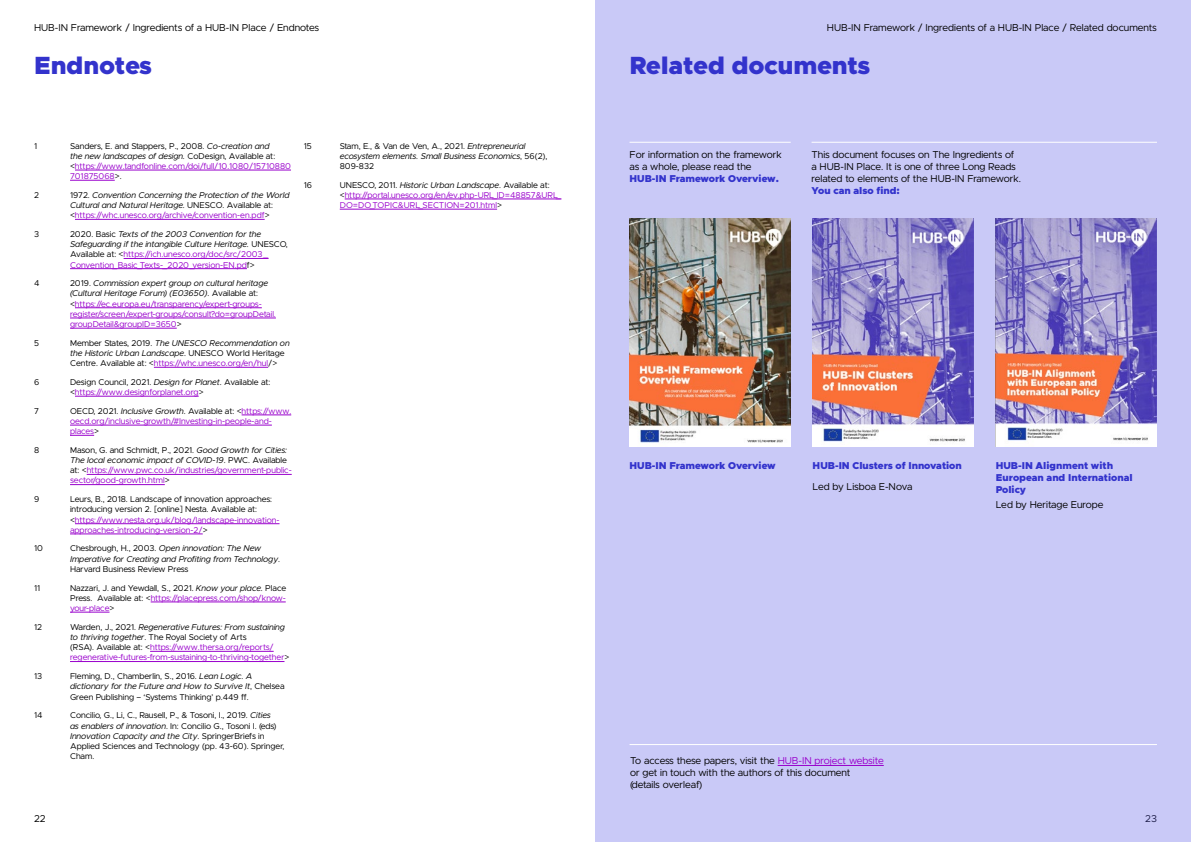
<style>
.page{position:relative;width:1191px;height:842px;background:#fff}
.page>*{position:absolute;margin:0;border:0;box-sizing:border-box;transform-origin:0 0}
.Page_title{font:900 25px "Metropolis";color:#33c}
.Paragraph_Bold{font:10px/12px "Metropolis";color:#000}
.Paragraph_Bold-2{font:900 10px/12px "Metropolis";color:#33c}
.t1{font:10px "Metropolis";color:#1c1c47}
.t2{font:8.5px/10.2px "Metropolis";color:#90c}
.t3{font:8.5px/10.2px "Metropolis";color:#000}
.t4{font:italic 8.5px/10.2px "Metropolis";color:#000}
.s1{color:#000}
.s2{font-style:italic;color:#000}
.s3{font-style:normal}
.s4{font-style:normal;color:#90c}
.s5{font-style:italic}
.s6{color:#90c}
.s7{font-weight:900;color:#33c}
</style>
<div class="page">
<div style="left:595px;top:0;width:596px;height:842px;background:#c9c9f7"></div>
<hr style="left:75px;top:170px;width:216px;height:1px;background:#90c">
<hr style="left:70px;top:180px;width:45px;height:1px;background:#90c">
<hr style="left:75px;top:219px;width:190px;height:1px;background:#90c">
<hr style="left:124px;top:258px;width:144px;height:1px;background:#90c">
<hr style="left:70px;top:268px;width:177px;height:1px;background:#90c">
<hr style="left:75px;top:308px;width:187px;height:1px;background:#90c">
<hr style="left:70px;top:318px;width:206px;height:1px;background:#90c">
<hr style="left:70px;top:328px;width:107px;height:1px;background:#90c">
<hr style="left:154px;top:367px;width:114px;height:1px;background:#90c">
<hr style="left:75px;top:396px;width:124px;height:1px;background:#90c">
<hr style="left:242px;top:415px;width:49px;height:1px;background:#90c">
<hr style="left:70px;top:425px;width:202px;height:1px;background:#90c">
<svg style="left:70px;top:435px;width:24px;height:1px"></svg>
<hr style="left:87px;top:474px;width:205px;height:1px;background:#90c">
<hr style="left:70px;top:484px;width:95px;height:1px;background:#90c">
<hr style="left:75px;top:523px;width:204px;height:1px;background:#90c">
<hr style="left:70px;top:534px;width:133px;height:1px;background:#90c">
<hr style="left:151px;top:602px;width:135px;height:1px;background:#90c">
<hr style="left:70px;top:612px;width:39px;height:1px;background:#90c">
<hr style="left:150px;top:651px;width:124px;height:1px;background:#90c">
<hr style="left:70px;top:661px;width:214px;height:1px;background:#90c">
<hr style="left:345px;top:199px;width:216px;height:1px;background:#90c">
<hr style="left:340px;top:209px;width:157px;height:1px;background:#90c">
<hr style="left:629px;top:142px;width:161px;height:1px;background:#fff">
<hr style="left:811px;top:142px;width:346px;height:1px;background:#fff">
<img style="left:629px;top:219px;width:161px;height:227px">
<img style="left:812px;top:219px;width:161px;height:227px">
<img style="left:995px;top:219px;width:161px;height:227px">
<hr style="left:629px;top:744px;width:528px;height:1px;background:#fff">
<hr style="left:777px;top:765px;width:106px;height:1px;background:#90c">
<p class="Paragraph_Bold" style="left:34px;top:22px;width:287px">HUB-IN Framework / Ingredients of a HUB-IN Place / Endnotes</p>
<p class="Page_title" style="left:34px;top:49px;width:119px">Endnotes</p>
<p class="t3" style="left:34px;top:140px;width:5px">1</p>
<p class="t2" style="left:70px;top:140px;width:222px"><span class="s1">Sanders, E. and Stappers, P., 2008.</span> <span class="s2">Co-creation and<br>the new landscapes of design.</span> <span class="s1">CoDesign, Available at: &lt;</span>https://www.tandfonline.com/doi/full/10.1080/15710880<br>701875068<span class="s1">&gt;.</span></p>
<p class="t3" style="left:34px;top:190px;width:6px">2</p>
<p class="t4" style="left:70px;top:190px;width:221px"><span class="s3">1972.</span> Convention Concerning the Protection of the World<br>Cultural and Natural Heritage. <span class="s3">UNESCO. Available at: &lt;</span><span class="s4">https://whc.unesco.org/archive/convention-en.pdf</span><span class="s3">&gt;</span></p>
<p class="t3" style="left:34px;top:229px;width:7px">3</p>
<p class="t2" style="left:70px;top:229px;width:219px"><span class="s1">2020. Basic</span> <span class="s2">Texts of the 2003 Convention for the Safeguarding if the intangible Culture Heritage.</span> <span class="s1">UNESCO, Available at: &lt;</span>https://ich.unesco.org/doc/src/2003_ Convention_Basic_Texts-_2020_version-EN.pd<span class="s1">f&gt;</span></p>
<p class="t3" style="left:34px;top:278px;width:7px">4</p>
<p class="t2" style="left:70px;top:278px;width:207px"><span class="s1">2019.</span> <span class="s2">Commission expert group on cultural heritage (Cultural Heritage Forum) (E03650)</span><span class="s1">. Available at: &lt;</span>https://ec.europa.eu/transparency/expert-groups&shy;register/screen/expert-groups/consult?do=groupDetail. groupDetail&amp;groupID=3650<span class="s1">&gt;</span></p>
<p class="t3" style="left:34px;top:338px;width:6px">5</p>
<p class="t3" style="left:70px;top:338px;width:221px">Member States, 2019. <span class="s5">The UNESCO Recommendation on the Historic Urban Landscape</span>. UNESCO World Heritage<br>Centre. Available at: &lt;<span class="s6">https://whc.unesco.org/en/hul</span>/&gt;</p>
<p class="t3" style="left:34px;top:377px;width:7px">6</p>
<p class="t3" style="left:70px;top:377px;width:202px">Design Council, 2021. <span class="s5">Design for Planet</span>. Available at: &lt;<span class="s6">https://www.designforplanet.org</span>&gt;</p>
<p class="t3" style="left:34px;top:406px;width:6px">7</p>
<p class="t2" style="left:70px;top:406px;width:223px"><span class="s1">OECD, 2021.</span> <span class="s2">Inclusive Growth</span><span class="s1">. Available at: &lt;</span>https://www. oecd.org/inclusive-growth/#Investing-in-people-and&shy;places<span class="s1">&gt;</span></p>
<p class="t3" style="left:34px;top:445px;width:7px">8</p>
<p class="t2" style="left:70px;top:445px;width:223px"><span class="s1">Mason, G. and Schmidt, P., 2021.</span> <span class="s2">Good Growth for Cities:<br>The local economic impact of COVID-19</span><span class="s1">. PWC. Available at: &lt;</span>https://www.pwc.co.uk/industries/government-public&shy;sector/good-growth.html<span class="s1">&gt;</span></p>
<p class="t3" style="left:34px;top:494px;width:7px">9</p>
<p class="t3" style="left:70px;top:494px;width:211px">Leurs, B., 2018. Landscape of innovation approaches: introducing version 2. [online] Nesta. Available at: &lt;<span class="s6">https://www.nesta.org.uk/blog/landscape-innovation&shy;approaches-introducing-version-2/</span>&gt;</p>
<p class="t3" style="left:34px;top:543px;width:10px">10</p>
<p class="t4" style="left:70px;top:543px;width:212px"><span class="s3">Chesbrough, H., 2003.</span> Open innovation: The New<br>Imperative for Creating and Profiting from Technology<span class="s3">.<br>Harvard Business Review Press</span></p>
<p class="t3" style="left:34px;top:582px;width:8px">11</p>
<p class="t3" style="left:70px;top:582px;width:218px;text-align:justify">Nazzari, J. and Yewdall, S., 2021. <span class="s5">Know your place.</span> Place Press. Available at: &lt;<span class="s6">https://placepress.com/shop/know&shy;your-place</span>&gt;</p>
<p class="t3" style="left:34px;top:622px;width:9px">12</p>
<p class="t2" style="left:70px;top:622px;width:221px"><span class="s1">Warden, J., 2021.</span> <span class="s2">Regenerative Futures: From sustaining to thriving together</span><span class="s1">. The Royal Society of Arts<br>(RSA). Available at: &lt;</span>https://www.thersa.org/reports/ regenerative-futures-from-sustaining-to-thriving-together<span class="s1">&gt;</span></p>
<p class="t3" style="left:34px;top:671px;width:10px">13</p>
<p class="t3" style="left:70px;top:671px;width:216px">Fleming, D., Chamberlin, S., 2016. <span class="s5">Lean Logic. A dictionary for the Future and How to Survive It</span>, Chelsea<br>Green Publishing – ‘Systems Thinking’ p.449 ff.</p>
<p class="t3" style="left:34px;top:710px;width:10px">14</p>
<p class="t3" style="left:70px;top:710px;width:216px">Concilio, G., Li, C., Rausell, P., &amp; Tosoni, I., 2019. <span class="s5">Cities<br>as enablers of innovation</span>. In: Concilio G., Tosoni I. (eds)<br><span class="s5">Innovation Capacity and the City</span>. SpringerBriefs in Applied Sciences and Technology (pp. 43-60). Springer, Cham.</p>
<p class="t3" style="left:304px;top:140px;width:9px">15</p>
<p class="t4" style="left:340px;top:140px;width:209px"><span class="s3">Stam, E., &amp; Van de Ven, A., 2021.</span> Entrepreneurial ecosystem elements. Small Business Economics<span class="s3">, 56(2),<br>809-832</span></p>
<p class="t3" style="left:304px;top:180px;width:10px">16</p>
<p class="t2" style="left:340px;top:180px;width:223px"><span class="s1">UNESCO, 2011.</span> <span class="s2">Historic Urban Landscape</span><span class="s1">. Available at: &lt;</span>http://portal.unesco.org/en/ev.php-URL_ID=48857&amp;URL_<br>DO=DO_TOPIC&amp;URL_SECTION=201.html<span class="s1">&gt;</span></p>
<p class="Paragraph_Bold" style="left:34px;top:812px;width:13px">22</p>
<p class="Paragraph_Bold" style="left:827px;top:22px;width:332px">HUB-IN Framework / Ingredients of a HUB-IN Place / Related documents</p>
<p class="Page_title" style="left:629px;top:49px;width:242px">Related documents</p>
<p class="Paragraph_Bold" style="left:629px;top:149px;width:154px">For information on the framework as a whole, please read the<br><span class="s7">HUB-IN Framework Overview.</span></p>
<p class="Paragraph_Bold" style="left:811px;top:149px;width:211px">This document focuses on The Ingredients of a HUB-IN Place. It is one of three Long Reads related to elements of the HUB-IN Framework.<br><span class="s7">You can also find:</span></p>
<p class="Paragraph_Bold-2" style="left:629px;top:460px;width:148px">HUB-IN Framework Overview</p>
<p class="Paragraph_Bold-2" style="left:812px;top:460px;width:151px">HUB-IN Clusters of Innovation</p>
<p class="Paragraph_Bold" style="left:812px;top:480px;width:101px">Led by Lisboa E-Nova</p>
<p class="Paragraph_Bold-2" style="left:995px;top:460px;width:138px">HUB-IN Alignment with<br>European and International<br>Policy</p>
<p class="Paragraph_Bold" style="left:995px;top:499px;width:109px">Led by Heritage Europe</p>
<p class="Paragraph_Bold" style="left:630px;top:755px;width:255px">To access these papers, visit the <span class="s6">HUB-IN project website </span>or get in touch with the authors of this document<br>(details overleaf)</p>
<p class="t1" style="left:1145px;top:812px;width:13px">23</p>
</div>
